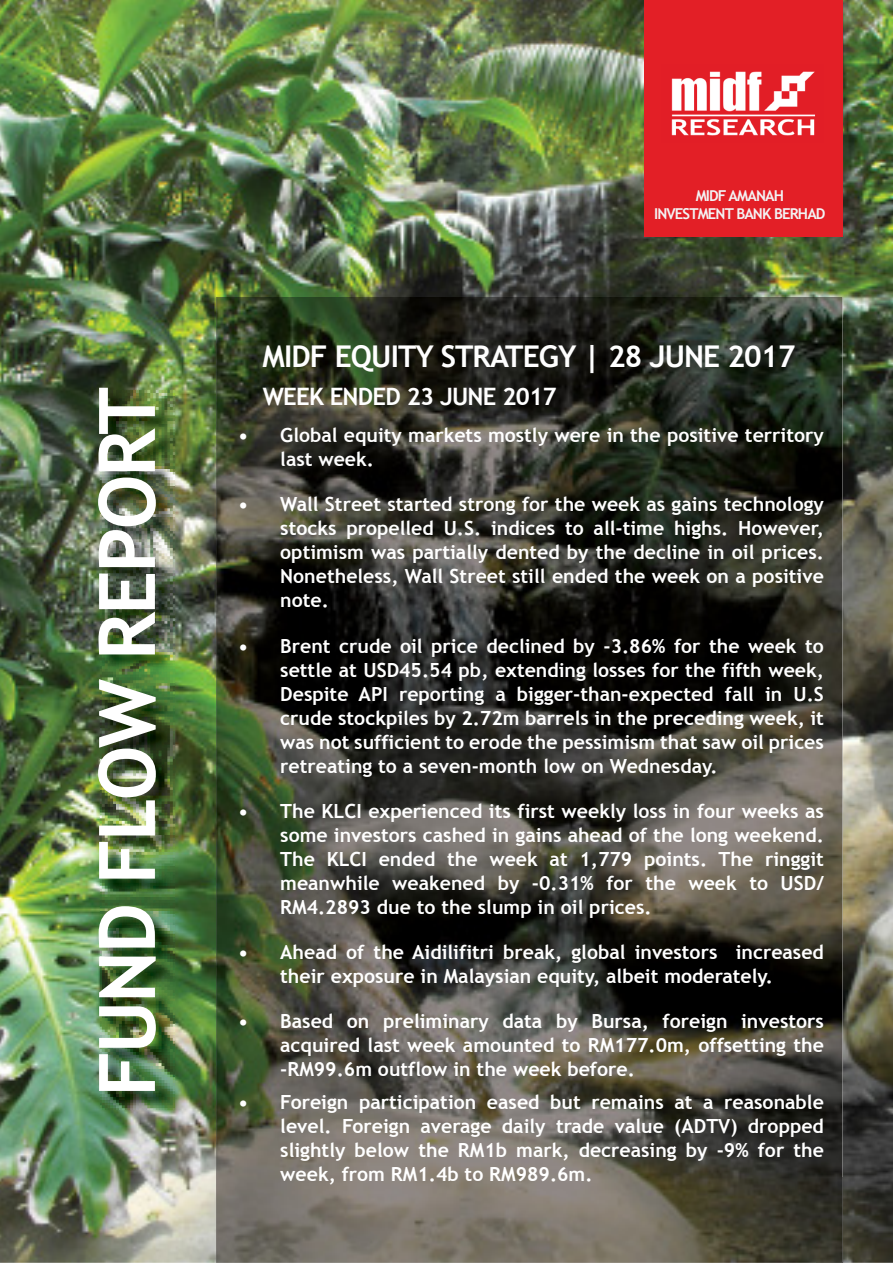
<style>
.page{position:relative;width:893px;height:1263px;background:#fff}
.page>*{position:absolute;margin:0;border:0;box-sizing:border-box;transform-origin:0 0}
.t1{font:700 78px "Trebuchet MS";letter-spacing:-.03em;color:#fff}
.t2{font:700 30px "Trebuchet MS";letter-spacing:-.03em;color:#fff}
.t3{font:700 24px "Trebuchet MS";letter-spacing:-.03em;color:#fff}
.t4{font:700 19.5px/24px "Trebuchet MS";color:#fff;text-align:justify}
.t5{font:700 15px/18px "Trebuchet MS";letter-spacing:-.06em;color:#f3f3f4;text-align:center}
</style>
<div class="page">
<img style="left:0;top:0;width:892px;height:1263px">
<div style="left:644px;top:0;width:198px;height:237px;background:#e31f26"></div>
<img style="left:101px;top:390px;width:73px;height:720px">
<img style="left:216px;top:297px;width:626px;height:966px">
<img style="left:671px;top:71px;width:144px;height:65px">
<h1 class="t1" style="left:97px;top:1097px;width:711px;rotate:-90deg">FUND FLOW REPORT</h1>
<p class="t5" style="left:654px;top:188px;width:173px">MIDF AMANAH<br>INVESTMENT BANK BERHAD</p>
<h2 class="t2" style="left:262px;top:345px;width:534px">MIDF EQUITY STRATEGY | 28 JUNE 2017</h2>
<p class="t3" style="left:263px;top:387px;width:295px">WEEK ENDED 23 JUNE 2017</p>
<p class="t4" style="left:280px;top:425px;width:545px;text-indent:-42px">• Global equity markets mostly were in the positive territory last week.</p>
<p class="t4" style="left:280px;top:494px;width:545px;text-indent:-42px">• Wall Street started strong for the week as gains technology stocks propelled U.S. indices to all-time highs. However, optimism was partially dented by the decline in oil prices.<br>Nonetheless, Wall Street still ended the week on a positive note.</p>
<p class="t4" style="left:280px;top:636px;width:545px;text-indent:-42px">• Brent crude oil price declined by -3.86% for the week to settle at USD45.54 pb, extending losses for the fifth week, Despite API reporting a bigger-than-expected fall in U.S crude stockpiles by 2.72m barrels in the preceding week, it was not sufficient to erode the pessimism that saw oil prices retreating to a seven-month low on Wednesday.</p>
<p class="t4" style="left:280px;top:801px;width:545px;text-indent:-42px">• The KLCI experienced its first weekly loss in four weeks as some investors cashed in gains ahead of the long weekend.<br>The KLCI ended the week at 1,779 points. The ringgit meanwhile weakened by -0.31% for the week to USD/ RM4.2893 due to the slump in oil prices.</p>
<p class="t4" style="left:238px;top:942px;width:587px;text-align:center">• Ahead of the Aidilifitri break, global investors increased their exposure in Malaysian equity, albeit moderately.</p>
<p class="t4" style="left:280px;top:1011px;width:545px;text-indent:-42px">• Based on preliminary data by Bursa, foreign investors acquired last week amounted to RM177.0m, offsetting the -RM99.6m outflow in the week before.</p>
<p class="t4" style="left:280px;top:1092px;width:545px;text-indent:-42px">• Foreign participation eased but remains at a reasonable level. Foreign average daily trade value (ADTV) dropped slightly below the RM1b mark, decreasing by -9% for the week, from RM1.4b to RM989.6m.</p>
</div>
